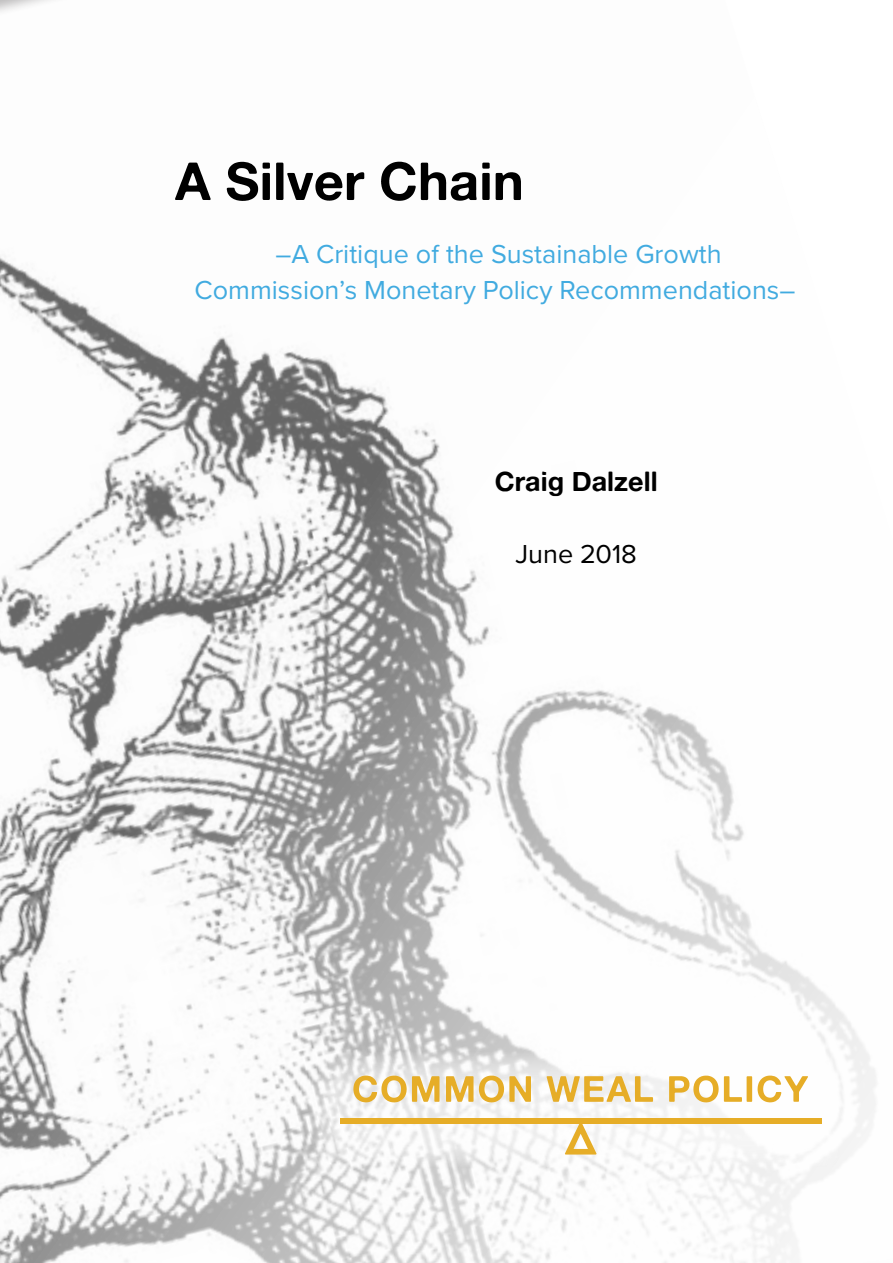
<style>
.page{position:relative;width:893px;height:1263px;background:#fff}
.page>*{position:absolute;margin:0;border:0;box-sizing:border-box;transform-origin:0 0}
.t1{font:52.5px "Alte Haas Grotesk Bold";color:#000}
.t2{font:27px/36px "Proxima Nova";color:#41abe0;text-align:center}
.t3{font:27px "Alte Haas Grotesk Bold";color:#000}
.t4{font:27px "Proxima Nova";color:#000}
</style>
<div class="page">
<div style="left:0;top:0;width:893px;height:1263px;background:#231f20;opacity:.5"></div>
<svg style="left:313px;top:1052px;width:527px;height:115px"></svg>
<div style="left:340px;top:1118px;width:481px;height:6px;background:#e6ad27"></div>
<svg style="left:565px;top:1124px;width:32px;height:30px"></svg>
<svg style="left:353px;top:1075px;width:455px;height:27px"></svg>
<svg style="left:725px;top:0;width:168px;height:541px"></svg>
<h1 class="t1" style="left:175px;top:149px;width:351px">A Silver Chain</h1>
<p class="t2" style="left:195px;top:235px;width:602px">–A Critique of the Sustainable Growth<br>Commission’s Monetary Policy Recommendations–</p>
<p class="t3" style="left:495px;top:464px;width:164px">Craig Dalzell</p>
<p class="t4" style="left:515px;top:533px;width:123px">June 2018</p>
</div>
